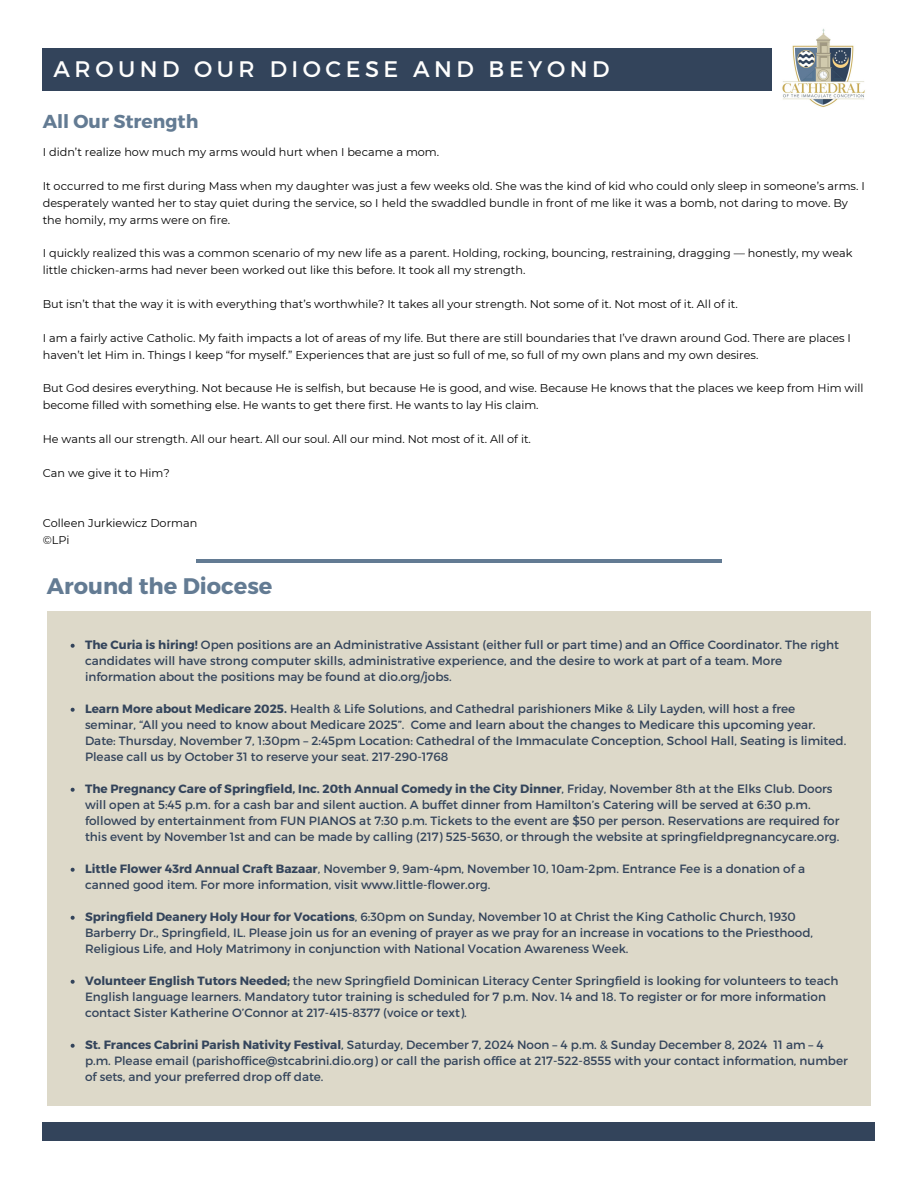
<style>
.page{position:relative;width:918px;height:1188px;background:#fff}
.page>*{position:absolute;margin:0;border:0;box-sizing:border-box;transform-origin:0 0}
.t1{font:22.5px "Montserrat";letter-spacing:.2em;color:#fefefd}
.t2{font:700 22.5px "Montserrat";color:#637b93}
.t3{font:700 18.75px "Montserrat";color:#637b93}
.t4{font:12px/16px "Montserrat";color:#33445b}
.t5{font:11.25px/17px "Montserrat";color:#000}
.s1{font-weight:700}
</style>
<div class="page">
<img style="left:782px;top:28px;width:83px;height:79px">
<div style="left:43px;top:49px;width:729px;height:42px;background:#33445b"></div>
<div style="left:43px;top:1123px;width:832px;height:18px;background:#33445b"></div>
<div style="left:47px;top:611px;width:823px;height:495px;background:#ddd9c9"></div>
<svg style="left:71px;top:644px;width:4px;height:4px"></svg>
<svg style="left:71px;top:708px;width:4px;height:4px"></svg>
<svg style="left:71px;top:788px;width:4px;height:4px"></svg>
<svg style="left:71px;top:868px;width:4px;height:4px"></svg>
<svg style="left:71px;top:916px;width:4px;height:4px"></svg>
<svg style="left:71px;top:980px;width:4px;height:4px"></svg>
<svg style="left:71px;top:1044px;width:4px;height:4px"></svg>
<hr style="left:196px;top:560px;width:526px;height:3px;background:#637b93">
<p class="t1" style="left:54px;top:54px;width:557px">AROUND OUR DIOCESE AND BEYOND</p>
<p class="t3" style="left:43px;top:110px;width:157px">All Our Strength</p>
<p class="t5" style="left:43px;top:144px;width:398px">I didn’t realize how much my arms would hurt when I became a mom.</p>
<p class="t5" style="left:43px;top:177px;width:824px">It occurred to me first during Mass when my daughter was just a few weeks old. She was the kind of kid who could only sleep in someone’s arms. I desperately wanted her to stay quiet during the service, so I held the swaddled bundle in front of me like it was a bomb, not daring to move. By the homily, my arms were on fire.</p>
<h2 class="t5" style="left:43px;top:245px;width:811px">I quickly realized this was a common scenario of my new life as a parent. Holding, rocking, bouncing, restraining, dragging — honestly, my weak little chicken-arms had never been worked out like this before. It took all my strength.</h2>
<p class="t5" style="left:43px;top:295px;width:697px">But isn’t that the way it is with everything that’s worthwhile? It takes all your strength. Not some of it. Not most of it. All of it.</p>
<p class="t5" style="left:43px;top:329px;width:810px">I am a fairly active Catholic. My faith impacts a lot of areas of my life. But there are still boundaries that I’ve drawn around God. There are places I haven’t let Him in. Things I keep “for myself.” Experiences that are just so full of me, so full of my own plans and my own desires.</p>
<p class="t5" style="left:43px;top:380px;width:822px">But God desires everything. Not because He is selfish, but because He is good, and wise. Because He knows that the places we keep from Him will become filled with something else. He wants to get there first. He wants to lay His claim.</p>
<p class="t5" style="left:43px;top:430px;width:490px">He wants all our strength. All our heart. All our soul. All our mind. Not most of it. All of it.</p>
<p class="t5" style="left:43px;top:464px;width:129px">Can we give it to Him?</p>
<p class="t5" style="left:43px;top:515px;width:156px">Colleen Jurkiewicz Dorman</p>
<p class="t5" style="left:43px;top:532px;width:28px">©LPi</p>
<p class="t2" style="left:47px;top:571px;width:227px">Around the Diocese</p>
<h3 class="t4" style="left:85px;top:636px;width:756px"><span class="s1">The Curia is hiring!</span> Open positions are an Administrative Assistant (either full or part time) and an Office Coordinator. The right candidates will have strong computer skills, administrative experience, and the desire to work at part of a team. More information about the positions may be found at dio.org/jobs.</h3>
<p class="t4" style="left:85px;top:700px;width:763px"><span class="s1">Learn More about Medicare 2025.</span> Health &amp; Life Solutions, and Cathedral parishioners Mike &amp; Lily Layden, will host a free seminar, “All you need to know about Medicare 2025”. Come and learn about the changes to Medicare this upcoming year.<br>Date: Thursday, November 7, 1:30pm – 2:45pm Location: Cathedral of the Immaculate Conception, School Hall, Seating is limited.<br>Please call us by October 31 to reserve your seat. 217-290-1768</p>
<p class="t4" style="left:85px;top:780px;width:756px"><span class="s1">The Pregnancy Care of Springfield, Inc. 20th Annual Comedy in the City Dinner</span>, Friday, November 8th at the Elks Club. Doors will open at 5:45 p.m. for a cash bar and silent auction. A buffet dinner from Hamilton’s Catering will be served at 6:30 p.m. followed by entertainment from FUN PIANOS at 7:30 p.m. Tickets to the event are $50 per person. Reservations are required for this event by November 1st and can be made by calling (217) 525-5630, or through the website at springfieldpregnancycare.org.</p>
<p class="t4" style="left:85px;top:860px;width:722px"><span class="s1">Little Flower 43rd Annual Craft Bazaar</span>, November 9, 9am-4pm, November 10, 10am-2pm. Entrance Fee is a donation of a canned good item. For more information, visit www.little-flower.org.</p>
<p class="t4" style="left:85px;top:908px;width:730px"><span class="s1">Springfield Deanery Holy Hour for Vocations</span>, 6:30pm on Sunday, November 10 at Christ the King Catholic Church, 1930<br>Barberry Dr., Springfield, IL. Please join us for an evening of prayer as we pray for an increase in vocations to the Priesthood,<br>Religious Life, and Holy Matrimony in conjunction with National Vocation Awareness Week.</p>
<p class="t4" style="left:85px;top:972px;width:755px"><span class="s1">Volunteer English Tutors Needed;</span> the new Springfield Dominican Literacy Center Springfield is looking for volunteers to teach<br>English language learners. Mandatory tutor training is scheduled for 7 p.m. Nov. 14 and 18. To register or for more information contact Sister Katherine O’Connor at 217-415-8377 (voice or text).</p>
<p class="t4" style="left:85px;top:1036px;width:764px"><span class="s1">St. Frances Cabrini Parish Nativity Festival</span>, Saturday, December 7, 2024 Noon – 4 p.m. &amp; Sunday December 8, 2024 11 am – 4 p.m. Please email (parishoffice@stcabrini.dio.org) or call the parish office at 217-522-8555 with your contact information, number of sets, and your preferred drop off date.</p>
</div>
